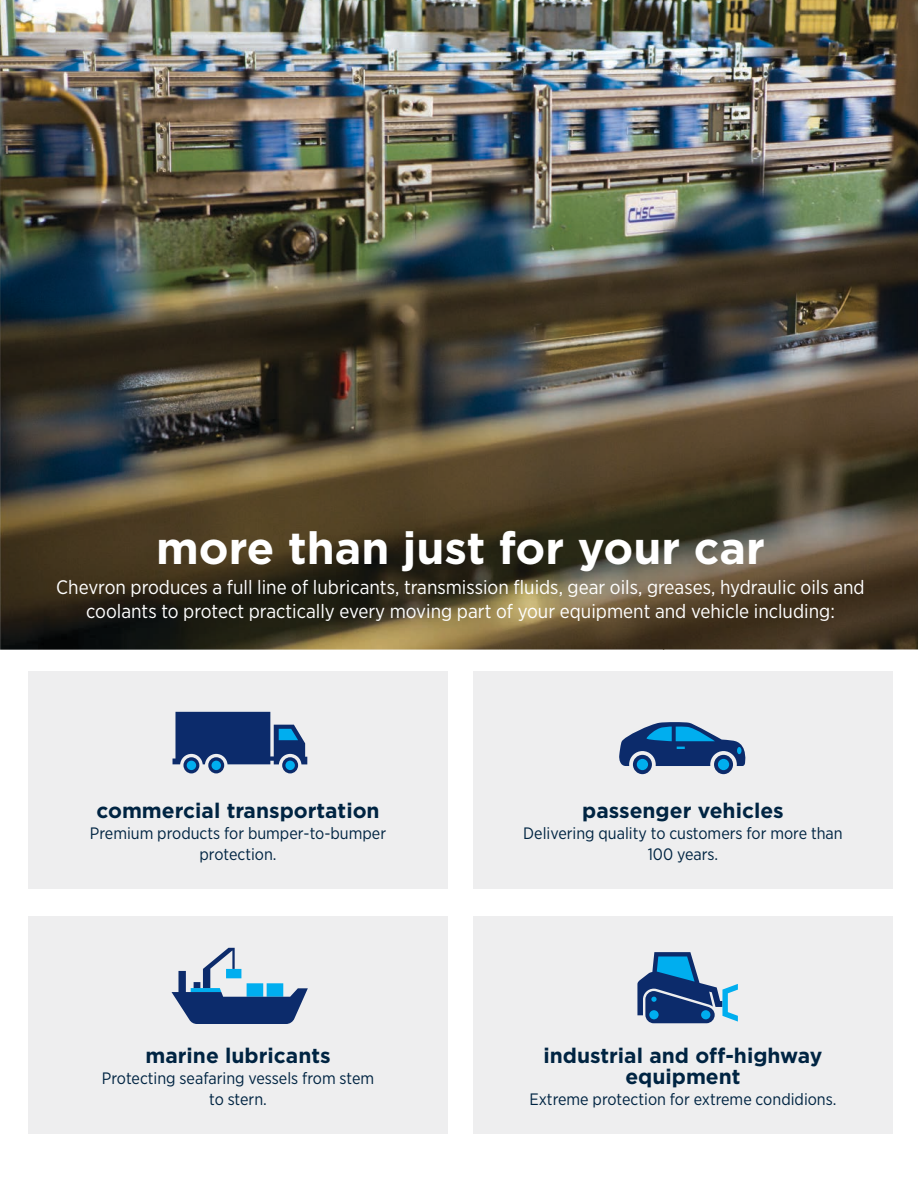
<style>
.page{position:relative;width:918px;height:1188px;background:#fff}
.page>*{position:absolute;margin:0;border:0;box-sizing:border-box;transform-origin:0 0}
.t1{font:700 45px "Gotham";color:#fff}
.t2{font:700 21px/21px "Gotham";color:#002442;text-align:center}
.t3{font:19.5px/24px "Gotham Narrow";color:#fff;text-align:center}
.t4{font:16.5px/21px "Gotham Narrow";color:#002442;text-align:center}
</style>
<div class="page">
<img style="left:0;top:0;width:918px;height:650px">
<div style="left:28px;top:672px;width:420px;height:217px;background:#eeeeef"></div>
<div style="left:473px;top:672px;width:420px;height:217px;background:#eeeeef"></div>
<div style="left:28px;top:916px;width:420px;height:218px;background:#eeeeef"></div>
<div style="left:473px;top:916px;width:420px;height:218px;background:#eeeeef"></div>
<svg style="left:173px;top:712px;width:134px;height:52px;background:#314e84"></svg>
<svg style="left:282px;top:757px;width:16px;height:16px"></svg>
<div style="left:285px;top:761px;width:10px;height:9px;background:#00aeef;border-radius:50%"></div>
<svg style="left:208px;top:757px;width:16px;height:16px"></svg>
<div style="left:212px;top:761px;width:9px;height:9px;background:#00aeef;border-radius:50%"></div>
<svg style="left:183px;top:757px;width:16px;height:16px"></svg>
<div style="left:187px;top:761px;width:9px;height:9px;background:#00aeef;border-radius:50%"></div>
<svg style="left:633px;top:755px;width:19px;height:19px"></svg>
<svg style="left:714px;top:755px;width:19px;height:19px"></svg>
<div style="left:637px;top:759px;width:11px;height:11px;background:#00aeef;border-radius:50%"></div>
<div style="left:718px;top:759px;width:11px;height:11px;background:#00aeef;border-radius:50%"></div>
<svg style="left:619px;top:722px;width:127px;height:44px"></svg>
<svg style="left:637px;top:952px;width:101px;height:71px"></svg>
<svg style="left:172px;top:948px;width:136px;height:76px"></svg>
<h1 class="t1" style="left:156px;top:522px;width:610px">more than just for your car</h1>
<p class="t3" style="left:56px;top:576px;width:810px">Chevron produces a full line of lubricants, transmission fluids, gear oils, greases, hydraulic oils and coolants to protect practically every moving part of your equipment and vehicle including:</p>
<p class="t2" style="left:96px;top:800px;width:285px">commercial transportation</p>
<p class="t4" style="left:90px;top:824px;width:298px">Premium products for bumper-to-bumper protection.</p>
<p class="t2" style="left:145px;top:1045px;width:187px">marine lubricants</p>
<p class="t4" style="left:102px;top:1069px;width:274px">Protecting seafaring vessels from stem to stern.</p>
<p class="t2" style="left:582px;top:800px;width:203px">passenger vehicles</p>
<p class="t4" style="left:523px;top:824px;width:321px">Delivering quality to customers for more than<br>100 years.</p>
<p class="t2" style="left:543px;top:1045px;width:281px">industrial and off-highway equipment</p>
<p class="t4" style="left:529px;top:1090px;width:309px">Extreme protection for extreme condidions.</p>
</div>
